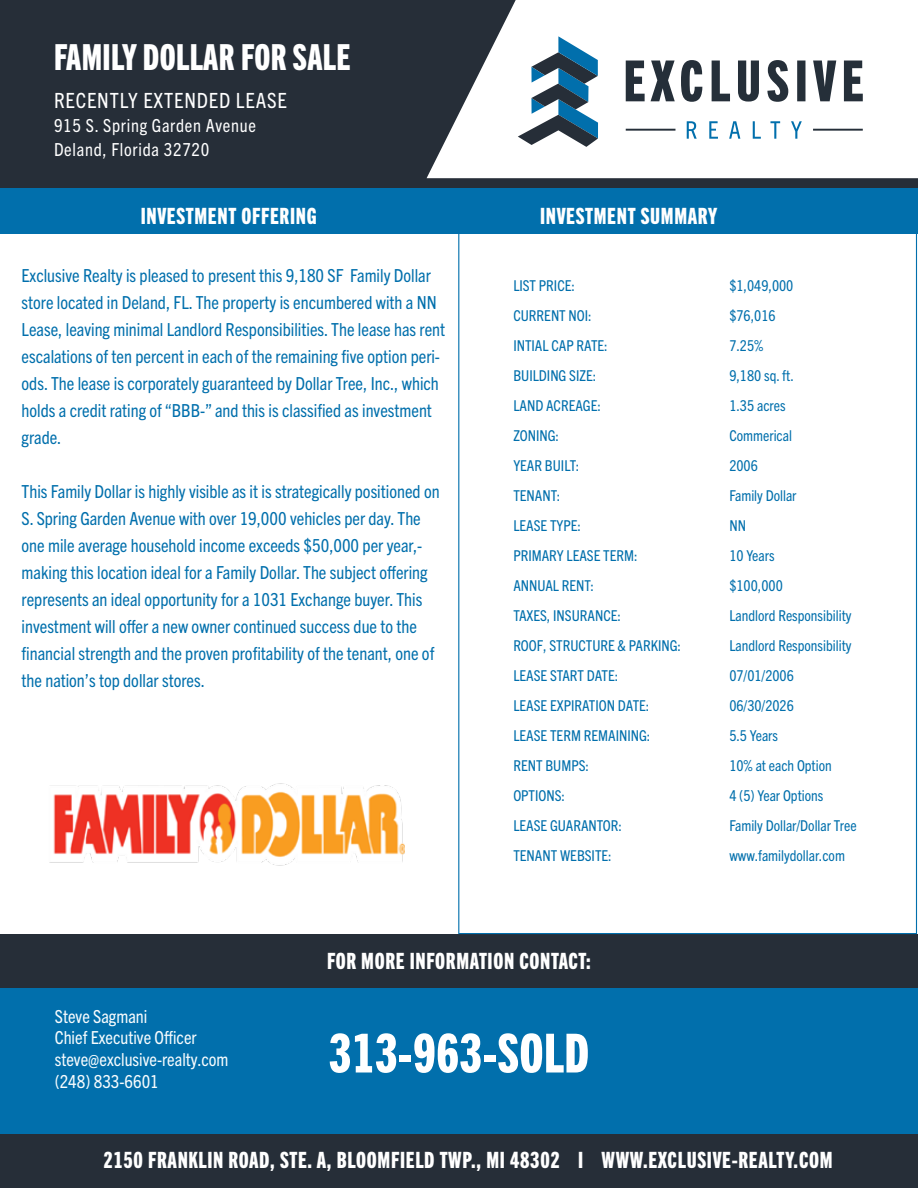
<style>
.page{position:relative;width:918px;height:1188px;background:#fff}
.page>*{position:absolute;margin:0;border:0;box-sizing:border-box;transform-origin:0 0}
.Headline_Centered{font:54px "Trade Gothic Next LT Pro Hv Cm";letter-spacing:.01em;color:#fff}
.Headlines{font:36px "Trade Gothic Next LT Pro Hv Cm";letter-spacing:.01em;color:#fff}
.Subheadlines_Centere{font:22.5px "Trade Gothic Next LT Pro Hv Cm";letter-spacing:.03em;color:#fff}
.Address{font:condensed 21px "Trade Gothic Next LT Pro";letter-spacing:.04em;color:#fff}
.t1{font:condensed 18px/27px "Trade Gothic Next LT Pro";color:#016fac}
.t2{font:condensed 18px "Trade Gothic Next LT Pro";color:#f7fcfe}
.Address-2{font:condensed 18px "Trade Gothic Next LT Pro";letter-spacing:.04em;color:#fff}
.t3{font:condensed 18px "Trade Gothic Next LT Pro";color:#f9fcfe}
.t4{font:condensed 15px "Trade Gothic Next LT Pro";color:#016fac}
</style>
<div class="page">
<div style="left:0;top:1134px;width:918px;height:54px;background:#262e38"></div>
<div style="left:0;top:934px;width:918px;height:54px;background:#262e38"></div>
<div style="left:0;top:0;width:918px;height:190px;background:#262e38"></div>
<svg style="left:427px;top:0;width:491px;height:178px;background:#e5e6e7"></svg>
<svg style="left:687px;top:121px;width:115px;height:18px;background:#cfe3ef"></svg>
<svg style="left:626px;top:60px;width:237px;height:42px"></svg>
<hr style="left:813px;top:129px;width:50px;height:2px;background:#252f39">
<hr style="left:626px;top:129px;width:49px;height:2px;background:#252f39">
<svg style="left:518px;top:36px;width:80px;height:111px"></svg>
<div style="left:0;top:189px;width:918px;height:45px;background:#016fac"></div>
<div style="left:1px;top:988px;width:917px;height:146px;background:#016fac"></div>
<img style="left:49px;top:783px;width:355px;height:83px">
<p class="Headlines" style="left:54px;top:33px;width:298px">FAMILY DOLLAR FOR SALE</p>
<p class="Address" style="left:54px;top:86px;width:234px">RECENTLY EXTENDED LEASE</p>
<p class="Address-2" style="left:54px;top:113px;width:203px">915 S. Spring Garden Avenue</p>
<p class="Address-2" style="left:54px;top:137px;width:157px">Deland, Florida 32720</p>
<p class="Subheadlines_Centere" style="left:141px;top:201px;width:177px">INVESTMENT OFFERING</p>
<p class="Subheadlines_Centere" style="left:540px;top:201px;width:178px">INVESTMENT SUMMARY</p>
<p class="t1" style="left:22px;top:260px;width:425px">Exclusive Realty is pleased to present this 9,180 SF Family Dollar store located in Deland, FL. The property is encumbered with a NN Lease, leaving minimal Landlord Responsibilities. The lease has rent escalations of ten percent in each of the remaining five option peri&shy;ods. The lease is corporately guaranteed by Dollar Tree, Inc., which holds a credit rating of “BBB-” and this is classified as investment grade.</p>
<p class="t1" style="left:22px;top:476px;width:420px">This Family Dollar is highly visible as it is strategically positioned on S. Spring Garden Avenue with over 19,000 vehicles per day. The one mile average household income exceeds $50,000 per year,- making this location ideal for a Family Dollar. The subject offering represents an ideal opportunity for a 1031 Exchange buyer. This investment will offer a new owner continued success due to the financial strength and the proven profitability of the tenant, one of the nation’s top dollar stores.</p>
<p class="t4" style="left:513px;top:275px;width:63px">LIST PRICE:</p>
<p class="t4" style="left:729px;top:275px;width:66px">$1,049,000</p>
<p class="t4" style="left:513px;top:305px;width:80px">CURRENT NOI:</p>
<p class="t4" style="left:729px;top:305px;width:48px">$76,016</p>
<p class="t4" style="left:513px;top:335px;width:96px">INTIAL CAP RATE:</p>
<p class="t4" style="left:729px;top:335px;width:36px">7.25%</p>
<p class="t4" style="left:513px;top:365px;width:84px">BUILDING SIZE:</p>
<p class="t4" style="left:729px;top:365px;width:66px">9,180 sq. ft.</p>
<p class="t4" style="left:513px;top:395px;width:89px">LAND ACREAGE:</p>
<p class="t4" style="left:729px;top:395px;width:58px">1.35 acres</p>
<p class="t4" style="left:513px;top:425px;width:47px">ZONING:</p>
<p class="t4" style="left:729px;top:425px;width:64px">Commerical</p>
<p class="t4" style="left:513px;top:455px;width:67px">YEAR BUILT:</p>
<p class="t4" style="left:729px;top:455px;width:30px">2006</p>
<p class="t4" style="left:513px;top:485px;width:48px">TENANT:</p>
<p class="t4" style="left:729px;top:485px;width:69px">Family Dollar</p>
<p class="t4" style="left:513px;top:515px;width:69px">LEASE TYPE:</p>
<p class="t4" style="left:729px;top:515px;width:18px">NN</p>
<p class="t4" style="left:513px;top:545px;width:126px">PRIMARY LEASE TERM:</p>
<p class="t4" style="left:729px;top:545px;width:47px">10 Years</p>
<p class="t4" style="left:513px;top:575px;width:82px">ANNUAL RENT:</p>
<p class="t4" style="left:729px;top:575px;width:55px">$100,000</p>
<p class="t4" style="left:513px;top:605px;width:109px">TAXES, INSURANCE:</p>
<p class="t4" style="left:729px;top:605px;width:124px">Landlord Responsibility</p>
<p class="t4" style="left:513px;top:635px;width:169px">ROOF, STRUCTURE &amp; PARKING:</p>
<p class="t4" style="left:729px;top:635px;width:124px">Landlord Responsibility</p>
<p class="t4" style="left:513px;top:665px;width:106px">LEASE START DATE:</p>
<p class="t4" style="left:729px;top:665px;width:66px">07/01/2006</p>
<p class="t4" style="left:513px;top:695px;width:138px">LEASE EXPIRATION DATE:</p>
<p class="t4" style="left:729px;top:695px;width:66px">06/30/2026</p>
<p class="t4" style="left:513px;top:725px;width:139px">LEASE TERM REMAINING:</p>
<p class="t4" style="left:729px;top:725px;width:50px">5.5 Years</p>
<p class="t4" style="left:513px;top:755px;width:77px">RENT BUMPS:</p>
<p class="t4" style="left:729px;top:755px;width:104px">10% at each Option</p>
<p class="t4" style="left:513px;top:785px;width:53px">OPTIONS:</p>
<p class="t4" style="left:729px;top:785px;width:96px">4 (5) Year Options</p>
<p class="t4" style="left:513px;top:815px;width:110px">LEASE GUARANTOR:</p>
<p class="t4" style="left:729px;top:815px;width:129px">Family Dollar/Dollar Tree</p>
<p class="t4" style="left:513px;top:845px;width:100px">TENANT WEBSITE:</p>
<p class="t4" style="left:729px;top:845px;width:117px">www.familydollar.com</p>
<p class="t3" style="left:55px;top:1004px;width:94px">Steve Sagmani</p>
<p class="t2" style="left:55px;top:1026px;width:143px">Chief Executive Officer</p>
<p class="t2" style="left:55px;top:1047px;width:175px">steve@exclusive-realty.com</p>
<p class="t2" style="left:55px;top:1069px;width:106px">(248) 833-6601</p>
<p class="Subheadlines_Centere" style="left:327px;top:946px;width:265px">FOR MORE INFORMATION CONTACT:</p>
<p class="Headline_Centered" style="left:329px;top:1017px;width:262px">313-963-SOLD</p>
<p class="Subheadlines_Centere" style="left:103px;top:1144px;width:731px">2150 FRANKLIN ROAD, STE. A, BLOOMFIELD TWP., MI 48302 I WWW.EXCLUSIVE-REALTY.COM</p>
</div>
